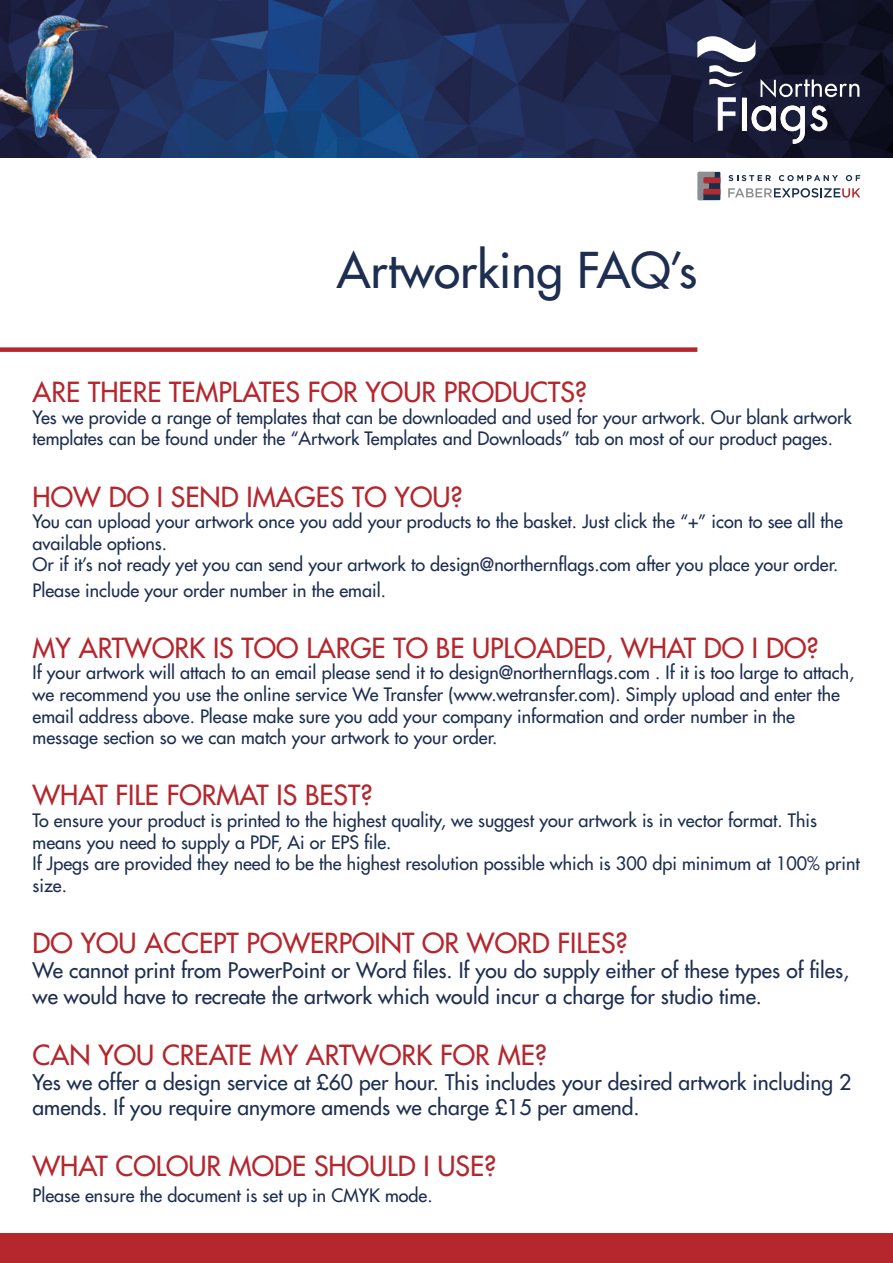
<style>
.page{position:relative;width:893px;height:1263px;background:#fff}
.page>*{position:absolute;margin:0;border:0;box-sizing:border-box;transform-origin:0 0}
.t1{font:48px "Futura";color:#1d2e51}
.t2{font:27px "Futura";color:#b5262d}
.t3{font:21px "Futura";color:#1d2e51}
.t4{font:18px/21.6px "Futura";color:#1d2e51}
</style>
<div class="page">
<img style="left:0;top:0;width:893px;height:157px">
<svg style="left:697px;top:36px;width:162px;height:108px;background:#3e4055"></svg>
<svg style="left:697px;top:171px;width:24px;height:30px"></svg>
<svg style="left:698px;top:172px;width:22px;height:28px"></svg>
<svg style="left:728px;top:175px;width:43px;height:6px"></svg>
<svg style="left:779px;top:175px;width:59px;height:6px"></svg>
<svg style="left:846px;top:175px;width:14px;height:6px"></svg>
<svg style="left:728px;top:188px;width:132px;height:10px"></svg>
<img style="left:0;top:9px;width:115px;height:148px">
<div style="left:0;top:1233px;width:893px;height:30px;background:#b5262d"></div>
<div style="left:0;top:347px;width:697px;height:5px;background:#b5262d"></div>
<p class="t1" style="left:337px;top:239px;width:362px">Artworking FAQ’s</p>
<p class="t2" style="left:33px;top:375px;width:556px">ARE THERE TEMPLATES FOR YOUR PRODUCTS?</p>
<p class="t4" style="left:33px;top:406px;width:821px">Yes we provide a range of templates that can be downloaded and used for your artwork. Our blank artwork templates can be found under the “Artwork Templates and Downloads” tab on most of our product pages.</p>
<p class="t2" style="left:33px;top:479px;width:432px">HOW DO I SEND IMAGES TO YOU?</p>
<p class="t4" style="left:33px;top:511px;width:812px">You can upload your artwork once you add your products to the basket. Just click the “+” icon to see all the available options.</p>
<p class="t4" style="left:33px;top:552px;width:807px;line-height:25.2px">Or if it’s not ready yet you can send your artwork to design@northernflags.com after you place your order.<br>Please include your order number in the email.</p>
<p class="t2" style="left:33px;top:630px;width:787px">MY ARTWORK IS TOO LARGE TO BE UPLOADED, WHAT DO I DO?</p>
<p class="t4" style="left:33px;top:662px;width:823px">If your artwork will attach to an email please send it to design@northernflags.com . If it is too large to attach, we recommend you use the online service We Transfer (www.wetransfer.com). Simply upload and enter the email address above. Please make sure you add your company information and order number in the message section so we can match your artwork to your order.</p>
<p class="t2" style="left:33px;top:778px;width:342px">WHAT FILE FORMAT IS BEST?</p>
<p class="t4" style="left:33px;top:809px;width:786px">To ensure your product is printed to the highest quality, we suggest your artwork is in vector format. This means you need to supply a PDF, Ai or EPS file.</p>
<p class="t4" style="left:33px;top:853px;width:829px">If Jpegs are provided they need to be the highest resolution possible which is 300 dpi minimum at 100% print size.</p>
<p class="t2" style="left:33px;top:925px;width:597px">DO YOU ACCEPT POWERPOINT OR WORD FILES?</p>
<p class="t3" style="left:33px;top:957px;width:818px">We cannot print from PowerPoint or Word files. If you do supply either of these types of files,</p>
<p class="t3" style="left:33px;top:982px;width:731px">we would have to recreate the artwork which would incur a charge for studio time.</p>
<p class="t2" style="left:33px;top:1037px;width:516px">CAN YOU CREATE MY ARTWORK FOR ME?</p>
<p class="t3" style="left:33px;top:1068px;width:820px">Yes we offer a design service at £60 per hour. This includes your desired artwork including 2</p>
<p class="t3" style="left:33px;top:1094px;width:609px">amends. If you require anymore amends we charge £15 per amend.</p>
<p class="t2" style="left:33px;top:1149px;width:465px">WHAT COLOUR MODE SHOULD I USE?</p>
<p class="t4" style="left:33px;top:1184px;width:401px">Please ensure the document is set up in CMYK mode.</p>
</div>
